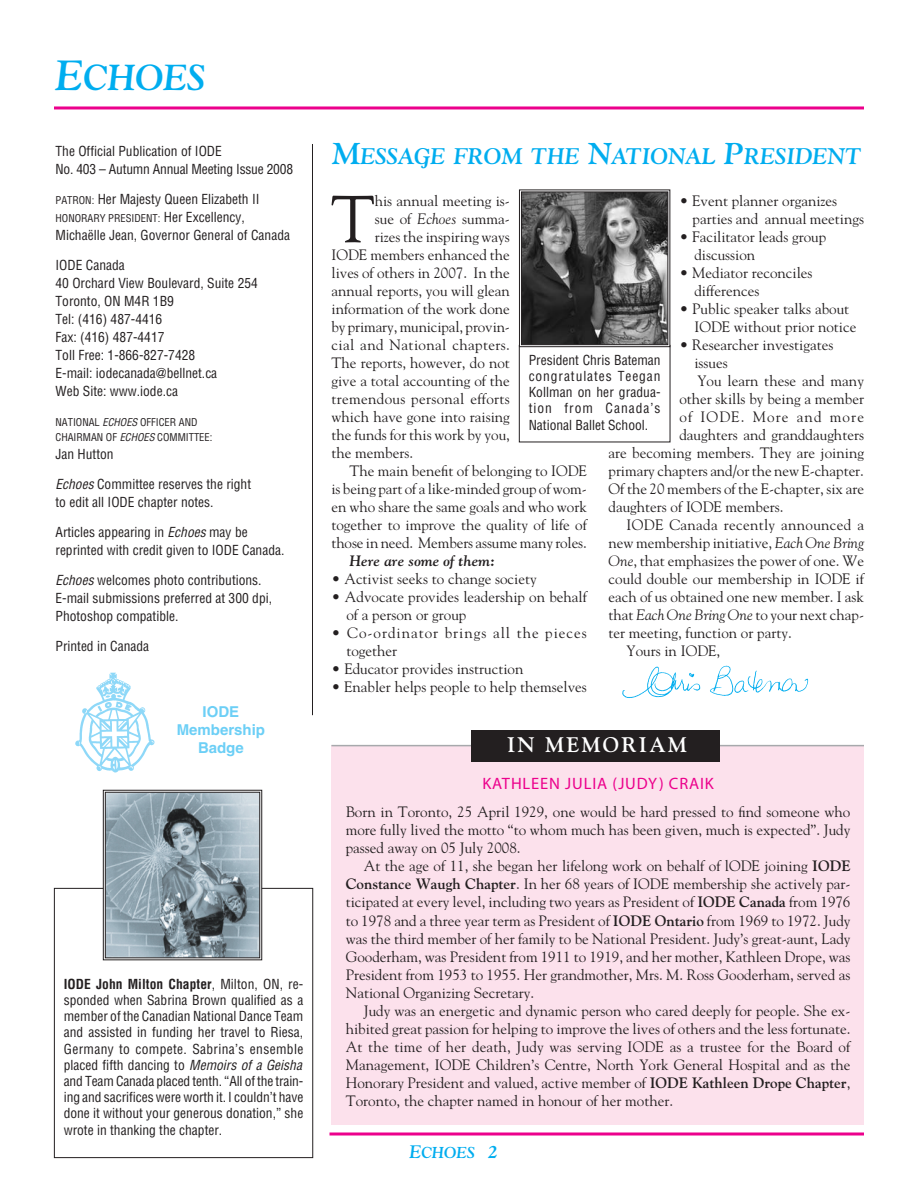
<style>
.page{position:relative;width:918px;height:1188px;background:#fff}
.page>*{position:absolute;margin:0;border:0;box-sizing:border-box;transform-origin:0 0}
.t1{font:66.15px "Goudy";color:#231f20}
.t2{font:italic 700 36px "Goudy";color:#00adef}
.t3{font:italic 700 22.5px "Goudy";color:#00adef}
.t4{font:700 21px "Goudy";letter-spacing:.11em;color:#fff}
.t5{font:16.5px "Myriad";letter-spacing:.05em;color:#ec008c}
.t6{font:italic 700 15.75px "Goudy";color:#00adef}
.t7{font:15px/18px "Goudy";color:#231f20}
.t8{font:15px "Goudy";letter-spacing:.025em;color:#231f20}
.t9{font:15px/18px "Goudy";letter-spacing:.065em;color:#231f20}
.t10{font:15px "Goudy";letter-spacing:.02em;color:#231f20}
.t11{font:700 15px/18px "Helvetica";color:#6ccff6;text-align:center}
.t12{font:italic 700 15px "Goudy";color:#231f20}
.t13{font:15px "Goudy";letter-spacing:.075em;color:#231f20}
.t14{font:condensed 13.5px/16.2px "Helvetica";color:#231f20}
.t15{font:condensed 10.5px/15px "Helvetica";color:#231f20}
.s1{font-size:42px}
.s2{font-size:10.5px}
.s3{font-size:13.5px}
.s4{font-style:italic}
.s5{font-weight:700}
.s6{font-size:30px}
.s7{font-size:18px}
</style>
<div class="page">
<div style="left:331px;top:746px;width:533px;height:379px;background:#fce1ec"></div>
<hr style="left:312px;top:144px;width:1px;height:571px;background:#231f20">
<hr style="left:54px;top:106px;width:810px;height:3px;background:#ec008c">
<svg style="left:330px;top:1132px;width:534px;height:4px;background:#f03fa8"></svg>
<img style="left:622px;top:665px;width:187px;height:33px">
<img style="left:75px;top:672px;width:80px;height:101px">
<hr style="left:331px;top:745px;width:533px;height:1px;background:#a7a9ac">
<div style="left:472px;top:730px;width:248px;height:31px;background:#231f20"></div>
<svg style="left:518px;top:189px;width:153px;height:159px;background:#5d5d5d"></svg>
<div style="left:54px;top:888px;width:259px;height:270px;border:1px solid #231f20"></div>
<svg style="left:102px;top:789px;width:161px;height:172px;background:#8f9ea7"></svg>
<h2 class="t2" style="left:56px;top:63px;width:152px"><span class="s1">E</span>CHOES</h2>
<p class="t14" style="left:56px;top:143px;width:239px;line-height:18px">The Official Publication of IODE<br>No. 403 – Autumn Annual Meeting Issue 2008</p>
<p class="t14" style="left:56px;top:192px;width:206px"><span class="s2">PATRON:</span> Her Majesty Queen Elizabeth II</p>
<p class="t15" style="left:56px;top:211px;width:191px">HONORARY PRESIDENT: <span class="s3">Her Excellency,</span></p>
<p class="t14" style="left:56px;top:228px;width:236px">Michaëlle Jean, Governor General of Canada</p>
<p class="t14" style="left:56px;top:257px;width:204px;line-height:18px">IODE Canada<br>40 Orchard View Boulevard, Suite 254<br>Toronto, ON M4R 1B9<br>Tel: (416) 487-4416<br>Fax: (416) 487-4417<br>Toll Free: 1-866-827-7428<br>E-mail: iodecanada@bellnet.ca<br>Web Site: www.iode.ca</p>
<p class="t15" style="left:56px;top:415px;width:158px">NATIONAL <span class="s4">ECHOES</span>OFFICER AND<br>CHAIRMAN OF <span class="s4">ECHOES</span>COMMITTEE:</p>
<p class="t14" style="left:56px;top:447px;width:60px">Jan Hutton</p>
<p class="t14" style="left:56px;top:476px;width:197px;line-height:18px"><span class="s4">Echoes</span>Committee reserves the right to edit all IODE chapter notes.</p>
<p class="t14" style="left:56px;top:524px;width:231px;line-height:18px">Articles appearing in <span class="s4">Echoes</span>may be reprinted with credit given to IODE Canada.</p>
<p class="t14" style="left:56px;top:572px;width:218px;line-height:18px"><span class="s4">Echoes</span>welcomes photo contributions.<br>E-mail submissions preferred at 300 dpi,<br>Photoshop compatible.</p>
<p class="t14" style="left:56px;top:639px;width:95px">Printed in Canada</p>
<p class="t11" style="left:177px;top:704px;width:90px">IODE<br>Membership<br>Badge</p>
<p class="t14" style="left:64px;top:977px;width:242px;text-align:justify"><span class="s5">IODE John Milton Chapter</span>, Milton, ON, re&shy;sponded when Sabrina Brown qualified as a member of the Canadian National Dance Team and assisted in funding her travel to Riesa, Germany to compete. Sabrina’s ensemble placed fifth dancing to <span class="s4">Memoirs of a Geisha </span>and Team Canada placed tenth. “All of the train&shy;ing and sacrifices were worth it. I couldn’t have done it without your generous donation,” she wrote in thanking the chapter.</p>
<h3 class="t3" style="left:332px;top:147px;width:531px"><span class="s6">M</span>ESSAGE FROM THE <span class="s6">N</span>ATIONAL <span class="s6">P</span>RESIDENT</h3>
<h1 class="t1" style="left:331px;top:193px;width:46px">T</h1>
<p class="t7" style="left:375px;top:193px;width:137px">his annual meeting is-</p>
<p class="t7" style="left:693px;top:193px;width:173px;text-indent:-13px">• Event planner organizes parties and annual meetings</p>
<p class="t7" style="left:694px;top:229px;width:133px;text-indent:-15px">• Facilitator leads group discussion</p>
<p class="t7" style="left:694px;top:265px;width:120px;text-indent:-15px">• Mediator reconciles differences</p>
<p class="t7" style="left:694px;top:301px;width:164px;text-indent:-15px">• Public speaker talks about<br>IODE without prior notice</p>
<p class="t7" style="left:679px;top:337px;width:155px">• Researcher investigates</p>
<p class="t7" style="left:694px;top:355px;width:35px">issues</p>
<p class="t7" style="left:697px;top:373px;width:168px">You learn these and many</p>
<p class="t7" style="left:679px;top:391px;width:186px">other skills by being a member</p>
<p class="t13" style="left:679px;top:411px;width:186px">of IODE. More and more</p>
<p class="t7" style="left:679px;top:427px;width:186px">daughters and granddaughters</p>
<p class="t7" style="left:609px;top:445px;width:257px">are becoming members. They are joining</p>
<p class="t7" style="left:609px;top:463px;width:257px">primary chapters and/or the new E-chapter.</p>
<p class="t7" style="left:609px;top:481px;width:257px">Of the 20 members of the E-chapter, six are</p>
<p class="t7" style="left:609px;top:499px;width:176px">daughters of IODE members.</p>
<p class="t8" style="left:627px;top:519px;width:239px">IODE Canada recently announced a</p>
<p class="t7" style="left:609px;top:535px;width:257px">new membership initiative, <span class="s4">Each One Bring</span></p>
<p class="t7" style="left:609px;top:553px;width:257px"><span class="s4">One</span>, that emphasizes the power of one. We</p>
<p class="t7" style="left:609px;top:571px;width:257px">could double our membership in IODE if</p>
<p class="t7" style="left:609px;top:589px;width:257px">each of us obtained one new member. I ask</p>
<p class="t7" style="left:609px;top:607px;width:257px">that <span class="s4">Each One Bring One</span> to your next chap-</p>
<p class="t7" style="left:609px;top:625px;width:185px">ter meeting, function or party.</p>
<p class="t7" style="left:627px;top:643px;width:95px">Yours in IODE,</p>
<p class="t7" style="left:375px;top:211px;width:137px">sue of <span class="s4">Echoes</span> summa-</p>
<p class="t7" style="left:375px;top:229px;width:137px">rizes the inspiring ways</p>
<p class="t7" style="left:332px;top:247px;width:180px">IODE members enhanced the</p>
<p class="t7" style="left:332px;top:265px;width:180px">lives of others in 2007. In the</p>
<p class="t7" style="left:332px;top:283px;width:180px">annual reports, you will glean</p>
<p class="t7" style="left:332px;top:301px;width:180px">information of the work done</p>
<p class="t7" style="left:332px;top:319px;width:180px">by primary, municipal, provin-</p>
<p class="t8" style="left:332px;top:339px;width:180px">cial and National chapters.</p>
<p class="t7" style="left:332px;top:355px;width:180px">The reports, however, do not</p>
<p class="t7" style="left:332px;top:373px;width:180px">give a total accounting of the</p>
<p class="t10" style="left:332px;top:393px;width:180px">tremendous personal efforts</p>
<p class="t7" style="left:332px;top:409px;width:180px">which have gone into raising</p>
<p class="t7" style="left:332px;top:427px;width:180px">the funds for this work by you,</p>
<p class="t7" style="left:332px;top:445px;width:83px">the members.</p>
<p class="t7" style="left:350px;top:463px;width:239px">The main benefit of belonging to IODE</p>
<p class="t7" style="left:332px;top:481px;width:257px">is being part of a like-minded group of wom-</p>
<p class="t7" style="left:332px;top:499px;width:257px">en who share the same goals and who work</p>
<p class="t7" style="left:332px;top:517px;width:257px">together to improve the quality of life of</p>
<p class="t7" style="left:332px;top:535px;width:257px">those in need. Members assume many roles.</p>
<p class="t12" style="left:350px;top:555px;width:147px">Here are some of them:</p>
<p class="t7" style="left:332px;top:571px;width:207px">• Activist seeks to change society</p>
<p class="t7" style="left:346px;top:589px;width:242px;text-indent:-15px">• Advocate provides leadership on behalf of a person or group</p>
<p class="t9" style="left:346px;top:625px;width:242px;text-indent:-15px">• Co-ordinator brings all the pieces together</p>
<p class="t7" style="left:332px;top:661px;width:193px">• Educator provides instruction</p>
<p class="t7" style="left:332px;top:679px;width:257px">• Enabler helps people to help themselves</p>
<p class="t14" style="left:529px;top:353px;width:133px;text-align:justify">President Chris Bateman congratulates Teegan Kollman on her gradua&shy;tion from Canada’s National Ballet School.</p>
<h3 class="t4" style="left:507px;top:736px;width:181px">IN MEMORIAM</h3>
<p class="t5" style="left:482px;top:777px;width:233px">KATHLEEN JULIA (JUDY) CRAIK</p>
<p class="t7" style="left:346px;top:804px;width:506px;text-align:justify">Born in Toronto, 25 April 1929, one would be hard pressed to find someone who more fully lived the motto “to whom much has been given, much is expected”. Judy passed away on 05 July 2008.</p>
<p class="t7" style="left:346px;top:858px;width:506px;text-align:justify;text-indent:18px">At the age of 11, she began her lifelong work on behalf of lODE joining <span class="s5">IODE Constance Waugh Chapter</span>. In her 68 years of IODE membership she actively par&shy;ticipated at every level, including two years as President of <span class="s5">IODE Canada</span> from 1976 to 1978 and a three year term as President of <span class="s5">IODE Ontario</span> from 1969 to 1972. Judy was the third member of her family to be National President. Judy’s great-aunt, Lady Gooderham, was President from 1911 to 1919, and her mother, Kathleen Drope, was President from 1953 to 1955. Her grandmother, Mrs. M. Ross Gooderham, served as National Organizing Secretary.</p>
<p class="t7" style="left:346px;top:1003px;width:506px;text-align:justify;text-indent:18px">Judy was an energetic and dynamic person who cared deeply for people. She ex&shy;hibited great passion for helping to improve the lives of others and the less fortunate.<br>At the time of her death, Judy was serving IODE as a trustee for the Board of Management, IODE Children’s Centre, North York General Hospital and as the Honorary President and valued, active member of <span class="s5">IODE Kathleen Drope Chapter</span>, Toronto, the chapter named in honour of her mother.</p>
<p class="t6" style="left:409px;top:1146px;width:90px"><span class="s7">E</span>CHOES <span class="s7">2</span></p>
</div>
